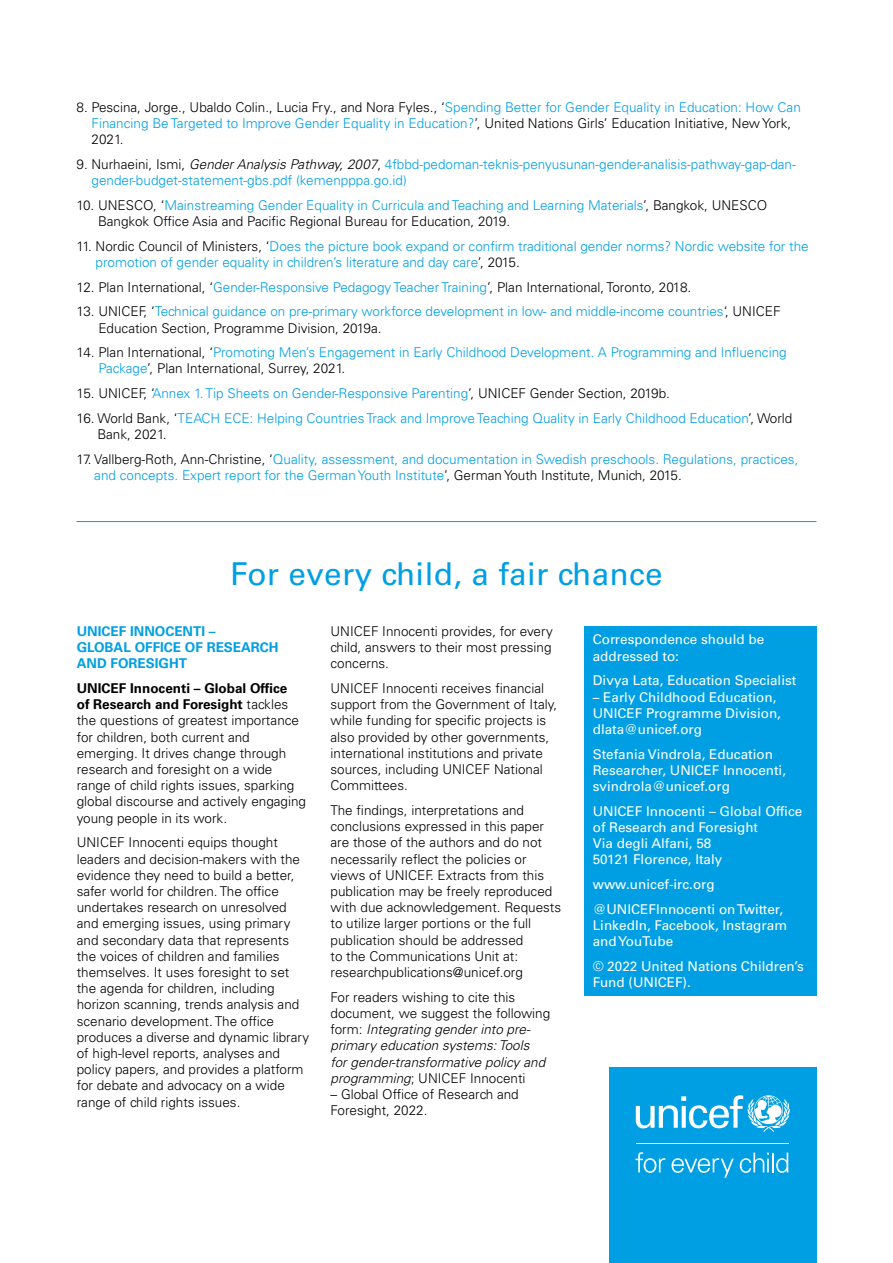
<style>
.page{position:relative;width:893px;height:1263px;background:#fff}
.page>*{position:absolute;margin:0;border:0;box-sizing:border-box;transform-origin:0 0}
.Body_text{font:31.5px "Univers LT Std";letter-spacing:.01em;color:#009fe3}
.TXT{font:300 13.5px/16.2px "Univers LT Std";color:#000}
.TXT-2{font:300 13.5px/16.2px "Univers LT Std";color:#009fe3}
.TXT-3{font:13.5px/16.2px "Univers LT Std";color:#fff}
.TXT-4{font:italic 300 13.5px/16.2px "Univers LT Std";color:#000}
.TXT-5{font:700 13.5px/16.2px "Univers LT Std";color:#009fe3}
.s1{color:#009fe3}
.s2{color:#000}
.s3{font-style:italic;color:#000}
.s4{font-weight:700}
.s5{font-style:normal}
</style>
<div class="page">
<hr style="left:77px;top:521px;width:739px;height:1px;background:#009fe3">
<div style="left:584px;top:626px;width:233px;height:369px;background:#009fe3"></div>
<div style="left:609px;top:1067px;width:207px;height:196px;background:#009fe3"></div>
<svg style="left:636px;top:1095px;width:154px;height:37px"></svg>
<hr style="left:636px;top:1143px;width:152px;height:1px;background:#fff">
<svg style="left:635px;top:1152px;width:30px;height:21px"></svg>
<svg style="left:671px;top:1158px;width:63px;height:20px"></svg>
<svg style="left:740px;top:1152px;width:29px;height:21px"></svg>
<hr style="left:772px;top:1152px;width:2px;height:20px;background:#fff">
<svg style="left:776px;top:1152px;width:12px;height:21px"></svg>
<p class="TXT" style="left:92px;top:99px;width:711px;text-indent:-15px">8. Pescina, Jorge., Ubaldo Colin., Lucia Fry., and Nora Fyles., ‘<span class="s1">Spending Better for Gender Equality in Education: How Can<br>Financing Be Targeted to Improve Gender Equality in Education?</span>’, United Nations Girls’ Education Initiative, New York,<br>2021.</p>
<p class="TXT-2" style="left:92px;top:156px;width:706px;text-indent:-15px"><span class="s2">9. Nurhaeini, Ismi,</span> <span class="s3">Gender Analysis Pathway, 2007</span><span class="s2">,</span> 4fbbd-pedoman-teknis-penyusunan-gender-analisis-pathway-gap-dan&shy;gender-budget-statement-gbs.pdf (kemenpppa.go.id)</p>
<p class="TXT" style="left:98px;top:197px;width:671px;text-indent:-22px">10. UNESCO, ‘<span class="s1">Mainstreaming Gender Equality in Curricula and Teaching and Learning Materials</span>’, Bangkok, UNESCO<br>Bangkok Office Asia and Pacific Regional Bureau for Education, 2019.</p>
<p class="TXT-2" style="left:96px;top:238px;width:715px;text-indent:-19px"><span class="s2">11. Nordic Council of Ministers, ‘</span>Does the picture book expand or confirm traditional gender norms? Nordic website for the promotion of gender equality in children’s literature and day care<span class="s2">’, 2015.</span></p>
<p class="TXT" style="left:77px;top:279px;width:616px">12. Plan International, ‘<span class="s1">Gender-Responsive Pedagogy Teacher Training</span>’, Plan International, Toronto, 2018.</p>
<p class="TXT-2" style="left:98px;top:303px;width:684px;text-indent:-22px"><span class="s2">13. UNICEF, ‘</span>Technical guidance on pre-primary workforce development in low- and middle-income countries<span class="s2">‘, UNICEF<br>Education Section, Programme Division, 2019a.</span></p>
<p class="TXT-2" style="left:98px;top:344px;width:690px;text-indent:-22px"><span class="s2">14. Plan International, ‘</span>Promoting Men’s Engagement in Early Childhood Development. A Programming and Influencing<br>Package<span class="s2">’, Plan International, Surrey, 2021.</span></p>
<p class="TXT-2" style="left:77px;top:385px;width:595px"><span class="s2">15. UNICEF, ‘</span>Annex 1. Tip Sheets on Gender-Responsive Parenting<span class="s2">’, UNICEF Gender Section, 2019b.</span></p>
<p class="TXT-2" style="left:97px;top:410px;width:697px;text-indent:-21px"><span class="s2">16. World Bank, ‘</span>TEACH ECE: Helping Countries Track and Improve Teaching Quality in Early Childhood Education<span class="s2">’, World<br>Bank, 2021.</span></p>
<p class="TXT-2" style="left:94px;top:451px;width:706px;text-indent:-18px"><span class="s2">17. Vallberg-Roth, Ann-Christine, ‘</span>Quality, assessment, and documentation in Swedish preschools. Regulations, practices, and concepts. Expert report for the German Youth Institute<span class="s2">’, German Youth Institute, Munich, 2015.</span></p>
<p class="Body_text" style="left:230px;top:556px;width:434px">For every child, a fair chance</p>
<p class="TXT-5" style="left:77px;top:623px;width:203px">UNICEF INNOCENTI –<br>GLOBAL OFFICE OF RESEARCH<br>AND FORESIGHT</p>
<p class="TXT" style="left:77px;top:680px;width:231px"><span class="s4">UNICEF Innocenti – Global Office<br>of Research and Foresight</span> tackles the questions of greatest importance for children, both current and emerging. It drives change through research and foresight on a wide range of child rights issues, sparking global discourse and actively engaging young people in its work.</p>
<p class="TXT" style="left:77px;top:834px;width:234px">UNICEF Innocenti equips thought leaders and decision-makers with the evidence they need to build a better, safer world for children. The office undertakes research on unresolved and emerging issues, using primary and secondary data that represents the voices of children and families themselves. It uses foresight to set the agenda for children, including horizon scanning, trends analysis and scenario development. The office produces a diverse and dynamic library of high-level reports, analyses and policy papers, and provides a platform for debate and advocacy on a wide range of child rights issues.</p>
<p class="TXT" style="left:331px;top:623px;width:224px;text-align:justify">UNICEF Innocenti provides, for every child, answers to their most pressing concerns.</p>
<p class="TXT" style="left:331px;top:680px;width:228px">UNICEF Innocenti receives financial support from the Government of Italy, while funding for specific projects is also provided by other governments, international institutions and private sources, including UNICEF National Committees.</p>
<p class="TXT" style="left:331px;top:802px;width:232px">The findings, interpretations and conclusions expressed in this paper are those of the authors and do not necessarily reflect the policies or views of UNICEF. Extracts from this publication may be freely reproduced with due acknowledgement. Requests to utilize larger portions or the full publication should be addressed<br>to the Communications Unit at: researchpublications@unicef.org</p>
<p class="TXT-4" style="left:331px;top:989px;width:221px"><span class="s5">For readers wishing to cite this document, we suggest the following form:</span> Integrating gender into pre&shy;primary education systems: Tools<br>for gender-transformative policy and programming<span class="s5">; UNICEF Innocenti</span></p>
<p class="TXT" style="left:331px;top:1086px;width:190px">– Global Office of Research and<br>Foresight, 2022.</p>
<p class="TXT-3" style="left:593px;top:632px;width:173px">Correspondence should be addressed to:</p>
<p class="TXT-3" style="left:593px;top:672px;width:205px">Divya Lata, Education Specialist</p>
<p class="TXT-3" style="left:593px;top:689px;width:190px">– Early Childhood Education,<br>UNICEF Programme Division, dlata@unicef.org</p>
<p class="TXT-3" style="left:593px;top:746px;width:195px">Stefania Vindrola, Education<br>Researcher, UNICEF Innocenti, svindrola@unicef.org</p>
<p class="TXT-3" style="left:593px;top:803px;width:211px">UNICEF Innocenti – Global Office of Research and Foresight<br>Via degli Alfani, 58<br>50121 Florence, Italy</p>
<p class="TXT-3" style="left:593px;top:876px;width:123px">www.unicef-irc.org</p>
<p class="TXT-3" style="left:593px;top:901px;width:196px">@UNlCEFlnnocenti on Twitter,<br>Linkedln, Facebook, lnstagram and YouTube</p>
<p class="TXT-3" style="left:593px;top:958px;width:212px">© 2022 United Nations Children’s<br>Fund (UNICEF).</p>
</div>
